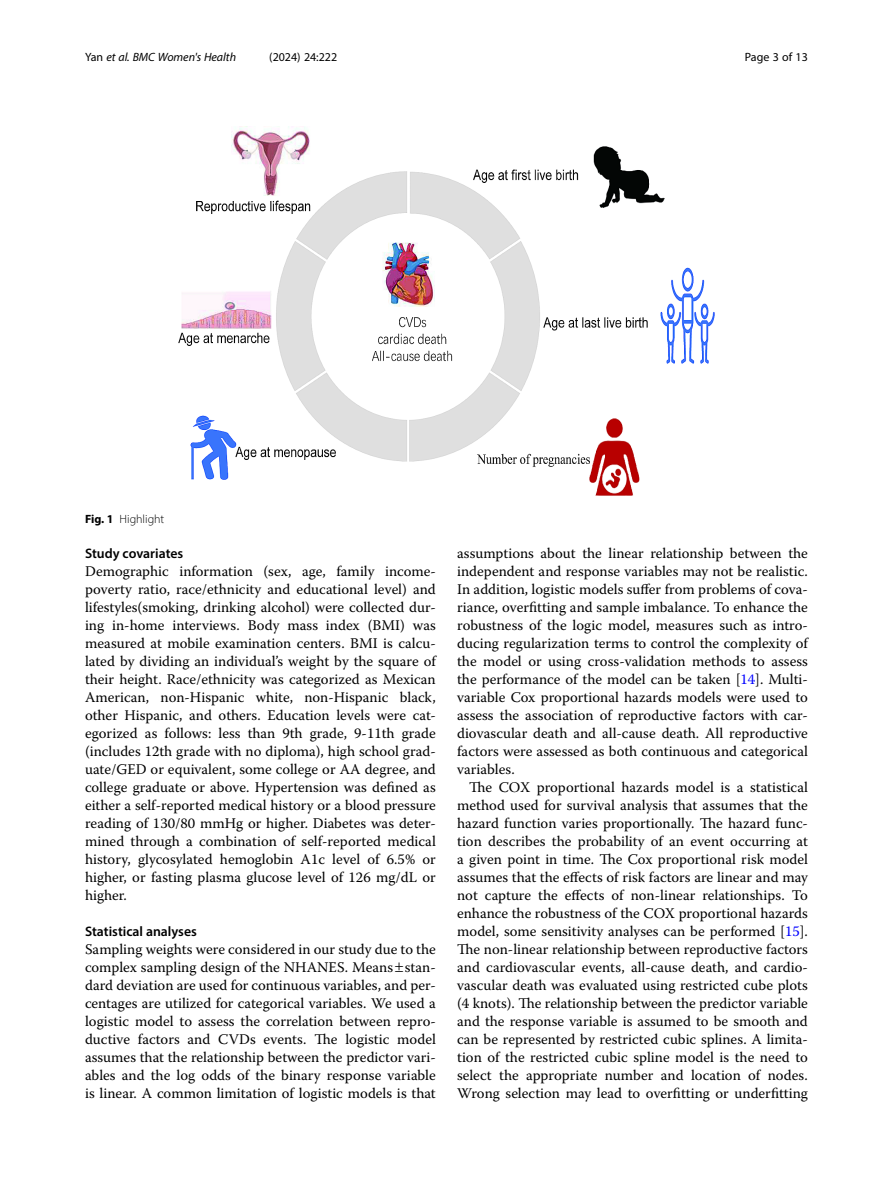
<style>
.page{position:relative;width:893px;height:1191px;background:#fff}
.page>*{position:absolute;margin:0;border:0;box-sizing:border-box;transform-origin:0 0}
.Body_Text{font:14.7px/18px "Warnock Pro";color:#000;text-align:justify}
.Body_Text_Indent{font:14.7px/18px "Warnock Pro";color:#000;text-align:justify}
.Head_2{font:600 13.8px "Myriad Pro";color:#000}
.t1{font:italic 12px "Myriad Pro";color:#000}
.t2{font:12px "Myriad Pro";color:#000}
.Figure_Caption{font:300 12px "Myriad Pro";color:#000}
.s1{font-style:normal}
.s2{font-weight:700}
.s3{color:#00f}
</style>
<div class="page">
<img style="left:178px;top:126px;width:536px;height:369px">
<p class="t1" style="left:85px;top:50px;width:153px"><span class="s1">Yan</span> et al. BMC Women's Health</p>
<p class="t2" style="left:269px;top:50px;width:70px">(2024) 24:222</p>
<p class="t2" style="left:745px;top:50px;width:65px">Page 3 of 13</p>
<p class="Figure_Caption" style="left:85px;top:511px;width:81px"><span class="s2">Fig. 1</span> Highlight</p>
<p class="Head_2" style="left:85px;top:545px;width:100px">Study covariates</p>
<p class="Body_Text" style="left:85px;top:562px;width:352px">Demographic information (sex, age, family income&shy;poverty ratio, race/ethnicity and educational level) and lifestyles(smoking, drinking alcohol) were collected dur&shy;ing in-home interviews. Body mass index (BMI) was measured at mobile examination centers. BMI is calcu&shy;lated by dividing an individual’s weight by the square of their height. Race/ethnicity was categorized as Mexican American, non-Hispanic white, non-Hispanic black, other Hispanic, and others. Education levels were cat&shy;egorized as follows: less than 9th grade, 9-11th grade (includes 12th grade with no diploma), high school grad&shy;uate/GED or equivalent, some college or AA degree, and college graduate or above. Hypertension was defined as either a self-reported medical history or a blood pressure reading of 130/80 mmHg or higher. Diabetes was deter&shy;mined through a combination of self-reported medical history, glycosylated hemoglobin A1c level of 6.5% or higher, or fasting plasma glucose level of 126 mg/dL or higher.</p>
<p class="Head_2" style="left:85px;top:923px;width:113px">Statistical analyses</p>
<p class="Body_Text" style="left:85px;top:940px;width:352px">Sampling weights were considered in our study due to the complex sampling design of the NHANES. Means stan&shy;dard deviation are used for continuous variables, and per&shy;centages are utilized for categorical variables. We used a logistic model to assess the correlation between repro&shy;ductive factors and CVDs events. The logistic model assumes that the relationship between the predictor vari&shy;ables and the log odds of the binary response variable is linear. A common limitation of logistic models is that</p>
<p class="Body_Text" style="left:457px;top:544px;width:352px">assumptions about the linear relationship between the independent and response variables may not be realistic.<br>In addition, logistic models suffer from problems of cova&shy;riance, overfitting and sample imbalance. To enhance the robustness of the logic model, measures such as intro&shy;ducing regularization terms to control the complexity of the model or using cross-validation methods to assess the performance of the model can be taken [<span class="s3">14</span>]. Multi&shy;variable Cox proportional hazards models were used to assess the association of reproductive factors with car&shy;diovascular death and all-cause death. All reproductive factors were assessed as both continuous and categorical variables.</p>
<p class="Body_Text_Indent" style="left:457px;top:778px;width:352px;text-indent:12px">The COX proportional hazards model is a statistical method used for survival analysis that assumes that the hazard function varies proportionally. The hazard func&shy;tion describes the probability of an event occurring at a given point in time. The Cox proportional risk model assumes that the effects of risk factors are linear and may not capture the effects of non-linear relationships. To enhance the robustness of the COX proportional hazards model, some sensitivity analyses can be performed [<span class="s3">15</span>].<br>The non-linear relationship between reproductive factors and cardiovascular events, all-cause death, and cardio&shy;vascular death was evaluated using restricted cube plots (4 knots). The relationship between the predictor variable and the response variable is assumed to be smooth and can be represented by restricted cubic splines. A limita&shy;tion of the restricted cubic spline model is the need to select the appropriate number and location of nodes.<br>Wrong selection may lead to overfitting or underfitting</p>
</div>
